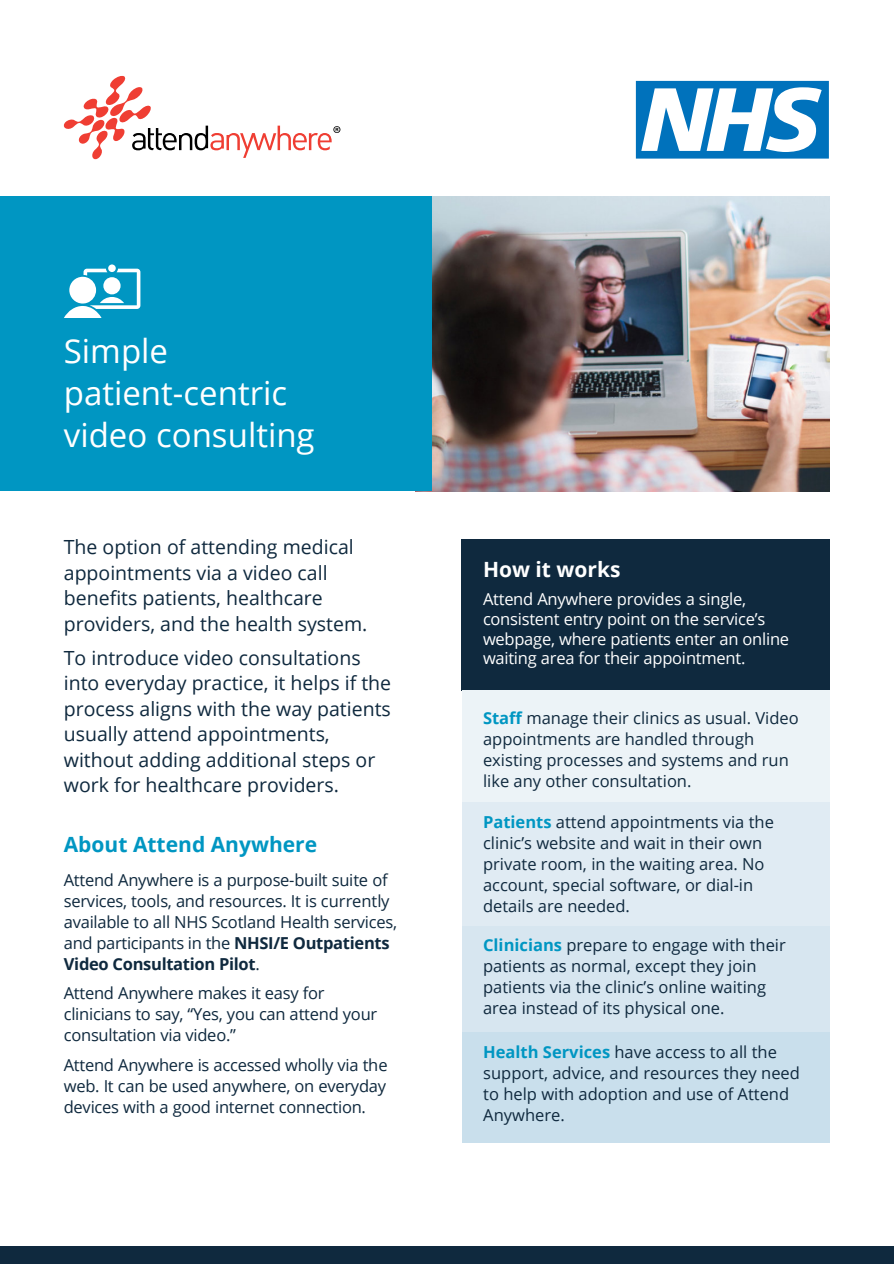
<style>
.page{position:relative;width:894px;height:1264px;background:#fff}
.page>*{position:absolute;margin:0;border:0;box-sizing:border-box;transform-origin:0 0}
.t1{font:33px/42px "Open Sans";color:#fff}
.t2{font:700 21px "Open Sans";color:#0096c2}
.t3{font:700 21px "Open Sans";color:#fff}
.t4{font:19.5px/25.5px "Open Sans";color:#0f293e}
.t5{font:16.5px/21px "Open Sans";color:#0f293e}
.t6{font:16.5px/21px "Open Sans";letter-spacing:-.02em;color:#0f293e}
.t7{font:16.5px/19.8px "Open Sans";letter-spacing:-.02em;color:#fff}
.s1{font-weight:700}
.s2{font-weight:700;color:#0096c2}
</style>
<div class="page">
<img style="left:432px;top:196px;width:397px;height:295px">
<div style="left:0;top:1246px;width:893px;height:17px;background:#0f293e"></div>
<div style="left:461px;top:539px;width:368px;height:151px;background:#0f293e"></div>
<div style="left:461px;top:690px;width:368px;height:115px;background:#ecf3f7"></div>
<div style="left:461px;top:802px;width:368px;height:123px;background:#e0ebf3"></div>
<div style="left:461px;top:925px;width:368px;height:107px;background:#d7e6f0"></div>
<div style="left:462px;top:1032px;width:367px;height:110px;background:#c9dfec"></div>
<div style="left:0;top:196px;width:432px;height:295px;background:#0096c2"></div>
<svg style="left:64px;top:264px;width:76px;height:54px"></svg>
<svg style="left:63px;top:75px;width:277px;height:85px"></svg>
<svg style="left:635px;top:81px;width:193px;height:78px"></svg>
<h1 class="t1" style="left:64px;top:333px;width:252px">Simple patient-centric video consulting</h1>
<p class="t4" style="left:64px;top:536px;width:305px">The option of attending medical appointments via a video call benefits patients, healthcare providers, and the health system.</p>
<p class="t4" style="left:64px;top:647px;width:329px">To introduce video consultations into everyday practice, it helps if the process aligns with the way patients usually attend appointments, without adding additional steps or work for healthcare providers.</p>
<p class="t2" style="left:64px;top:835px;width:255px">About Attend Anywhere</p>
<p class="t6" style="left:64px;top:870px;width:334px">Attend Anywhere is a purpose-built suite of services, tools, and resources. It is currently available to all NHS Scotland Health services, and participants in the <span class="s1">NHSI/E Outpatients Video Consultation Pilot</span>.</p>
<p class="t6" style="left:64px;top:984px;width:315px">Attend Anywhere makes it easy for clinicians to say, “Yes, you can attend your consultation via video.”</p>
<p class="t5" style="left:64px;top:1055px;width:325px;text-align:justify">Attend Anywhere is accessed wholly via the web. It can be used anywhere, on everyday devices with a good internet connection.</p>
<p class="t3" style="left:483px;top:560px;width:139px">How it works</p>
<p class="t7" style="left:483px;top:591px;width:307px">Attend Anywhere provides a single, consistent entry point on the service’s webpage, where patients enter an online waiting area for their appointment.</p>
<p class="t5" style="left:483px;top:709px;width:317px"><span class="s2">Staff</span> manage their clinics as usual. Video appointments are handled through existing processes and systems and run like any other consultation.</p>
<p class="t5" style="left:483px;top:813px;width:292px"><span class="s2">Patients</span> attend appointments via the clinic’s website and wait in their own private room, in the waiting area. No account, special software, or dial-in details are needed.</p>
<p class="t5" style="left:483px;top:936px;width:304px"><span class="s2">Clinicians</span> prepare to engage with their patients as normal, except they join patients via the clinic’s online waiting area instead of its physical one.</p>
<p class="t5" style="left:483px;top:1042px;width:318px"><span class="s2">Health Services</span> have access to all the support, advice, and resources they need to help with adoption and use of Attend<br>Anywhere.</p>
</div>
